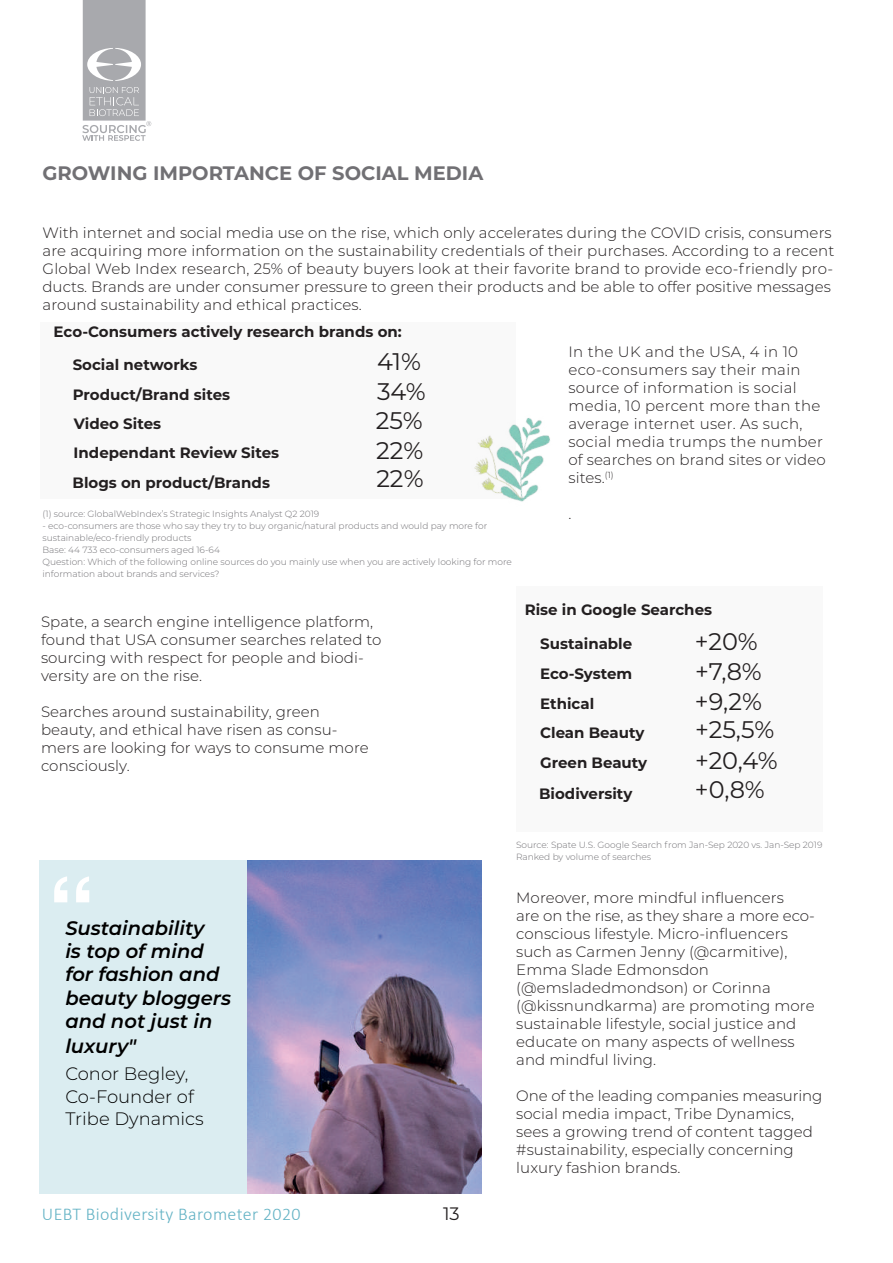
<style>
.page{position:relative;width:893px;height:1263px;background:#fff}
.page>*{position:absolute;margin:0;border:0;box-sizing:border-box;transform-origin:0 0}
.t1{font:24px/29.5px "Montserrat";color:#231f20}
.t2{font:italic 600 19.5px/23.4px "Montserrat";color:#000}
.t3{font:700 19.5px "Montserrat";color:#717074}
.t4{font:300 18px/22.5px "Montserrat";color:#000}
.t5{font:300 18px "Calibri";letter-spacing:.02em;color:#64b3c5}
.t6{font:18px "Montserrat";color:#231f20}
.t7{font:300 15px/18px "Montserrat";letter-spacing:.005em;color:#231f20}
.t8{font:700 15px/30px "Montserrat";color:#231f20}
.t9{font:300 9px/12px "Montserrat";color:#717074}
</style>
<div class="page">
<svg style="left:82px;top:0;width:69px;height:141px"></svg>
<div style="left:40px;top:322px;width:476px;height:177px;background:#f9f9f9"></div>
<img style="left:474px;top:418px;width:76px;height:84px">
<div style="left:517px;top:587px;width:306px;height:245px;background:#f9f9f9"></div>
<div style="left:39px;top:860px;width:208px;height:333px;background:#dbedf1"></div>
<svg style="left:54px;top:876px;width:35px;height:26px"></svg>
<svg style="left:247px;top:860px;width:234px;height:333px;background:#807ca5"></svg>
<h2 class="t3" style="left:43px;top:159px;width:442px">GROWING IMPORTANCE OF SOCIAL MEDIA</h2>
<p class="t7" style="left:43px;top:224px;width:793px">With internet and social media use on the rise, which only accelerates during the COVID crisis, consumers are acquiring more information on the sustainability credentials of their purchases. According to a recent Global Web Index research, 25% of beauty buyers look at their favorite brand to provide eco-friendly pro&shy;ducts. Brands are under consumer pressure to green their products and be able to offer positive messages around sustainability and ethical practices.</p>
<p class="t8" style="left:54px;top:316px;width:350px">Eco-Consumers actively research brands on:</p>
<p class="t8" style="left:73px;top:349px;width:126px">Social networks</p>
<h1 class="t1" style="left:377px;top:346px;width:45px">41%</h1>
<p class="t8" style="left:73px;top:379px;width:159px">Product/Brand sites</p>
<h1 class="t1" style="left:377px;top:375px;width:50px">34%</h1>
<p class="t8" style="left:74px;top:408px;width:89px">Video Sites</p>
<h1 class="t1" style="left:376px;top:404px;width:48px">25%</h1>
<p class="t8" style="left:73px;top:437px;width:208px">Independant Review Sites<br>Blogs on product/Brands</p>
<h1 class="t1" style="left:376px;top:435px;width:49px;line-height:28.5px">22%<br>22%</h1>
<p class="t9" style="left:43px;top:507px;width:278px">(1) source: GlobalWebIndex’s Strategic Insights Analyst Q2 2019</p>
<p class="t9" style="left:43px;top:519px;width:471px">- eco-consumers are those who say they try to buy organic/natural products and would pay more for sustainable/eco-friendly products<br>Base: 44 733 eco-consumers aged 16-64<br>Question: Which of the following online sources do you mainly use when you are actively looking for more information about brands and services?</p>
<p class="t7" style="left:41px;top:613px;width:342px">Spate, a search engine intelligence platform, found that USA consumer searches related to sourcing with respect for people and biodi&shy;versity are on the rise.</p>
<p class="t7" style="left:41px;top:703px;width:329px">Searches around sustainability, green beauty, and ethical have risen as consu&shy;mers are looking for ways to consume more consciously.</p>
<p class="t7" style="left:568px;top:342px;width:259px">In the UK and the USA, 4 in 10 eco-consumers say their main source of information is social media, 10 percent more than the average internet user. As such, social media trumps the number of searches on brand sites or video sites.<sup>(1)</sup></p>
<p class="t7" style="left:568px;top:504px;width:4px">.</p>
<p class="t8" style="left:525px;top:594px;width:189px">Rise in Google Searches</p>
<p class="t8" style="left:539px;top:628px;width:110px">Sustainable<br>Eco-System<br>Ethical<br>Clean Beauty<br>Green Beauty<br>Biodiversity</p>
<h1 class="t1" style="left:695px;top:626px;width:84px">+20% +7,8% +9,2% +25,5% +20,4% +0,8%</h1>
<h2 class="t2" style="left:65px;top:915px;width:167px">Sustainability<br>is top of mind for fashion and beauty bloggers and not just in</h2>
<h2 class="t2" style="left:65px;top:1034px;width:72px">luxury"</h2>
<p class="t4" style="left:65px;top:1062px;width:140px">Conor Begley,<br>Co-Founder of<br>Tribe Dynamics</p>
<p class="t5" style="left:42px;top:1203px;width:260px">UEBT Biodiversity Barometer 2020</p>
<p class="t6" style="left:443px;top:1201px;width:18px">13</p>
<p class="t9" style="left:516px;top:839px;width:308px">Source: Spate U.S. Google Search from Jan-Sep 2020 vs. Jan-Sep 2019<br>Ranked by volume of searches</p>
<p class="t7" style="left:516px;top:888px;width:300px">Moreover, more mindful influencers<br>are on the rise, as they share a more eco&shy;conscious lifestyle. Micro-influencers such as Carmen Jenny (@carmitive), Emma Slade Edmonsdon (@emsladedmondson) or Corinna (@kissnundkarma) are promoting more sustainable lifestyle, social justice and educate on many aspects of wellness and mindful living.</p>
<p class="t7" style="left:516px;top:1086px;width:308px">One of the leading companies measuring social media impact, Tribe Dynamics, sees a growing trend of content tagged #sustainability, especially concerning luxury fashion brands.</p>
</div>
